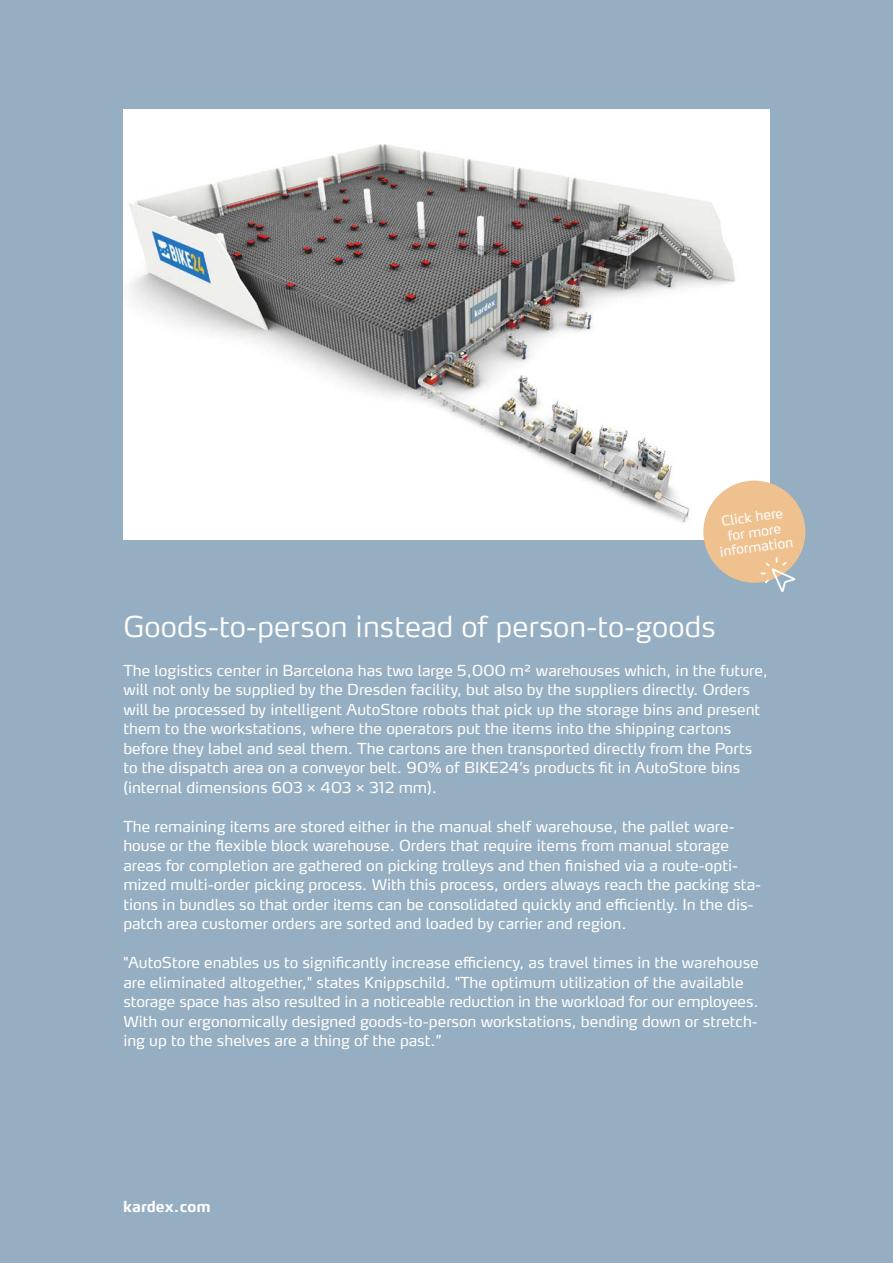
<style>
.page{position:relative;width:893px;height:1263px;background:#96aec2}
.page>*{position:absolute;margin:0;border:0;box-sizing:border-box;transform-origin:0 0}
.t1{font:300 28.5px "Max OT";color:#fff}
.t2{font:15px/19.5px "Max OT";color:#fff}
.t3{font:700 15px "Max OT";color:#fff}
.t4{font:13.5px/15px "Max OT";color:#fff;text-align:center}
.s1{font-family:"Max Pro"}
</style>
<div class="page">
<img style="left:123px;top:110px;width:647px;height:429px">
<div style="left:703px;top:481px;width:102px;height:102px;background:#eec18f;border-radius:50%"></div>
<svg style="left:760px;top:557px;width:37px;height:35px"></svg>
<p class="t4" style="left:715px;top:515px;width:75px;rotate:-8deg">Click here for more information</p>
<h1 class="t1" style="left:123px;top:608px;width:594px">Goods-to-person instead of person-to-goods</h1>
<p class="t2" style="left:123px;top:660px;width:646px">The logistics center in Barcelona has two large 5,000 m² warehouses which, in the future, will not only be supplied by the Dresden facility, but also by the suppliers directly. Orders will be processed by intelligent AutoStore robots that pick up the storage bins and present them to the workstations, where the operators put the items into the shipping cartons before they label and seal them. The cartons are then transported directly from the Ports to the dispatch area on a conveyor belt. 90% of BIKE24’s products fit in AutoStore bins (internal dimensions 603 <span class="s1">×</span> 403 <span class="s1">×</span> 312 mm).</p>
<p class="t2" style="left:123px;top:816px;width:639px">The remaining items are stored either in the manual shelf warehouse, the pallet ware&shy;house or the flexible block warehouse. Orders that require items from manual storage areas for completion are gathered on picking trolleys and then finished via a route-opti&shy;mized multi-order picking process. With this process, orders always reach the packing sta&shy;tions in bundles so that order items can be consolidated quickly and efficiently. In the dis&shy;patch area customer orders are sorted and loaded by carrier and region.</p>
<p class="t2" style="left:123px;top:953px;width:637px">"AutoStore enables us to significantly increase efficiency, as travel times in the warehouse are eliminated altogether," states Knippschild. "The optimum utilization of the available storage space has also resulted in a noticeable reduction in the workload for our employees.<br>With our ergonomically designed goods-to-person workstations, bending down or stretch&shy;ing up to the shelves are a thing of the past.”</p>
<p class="t3" style="left:123px;top:1197px;width:89px">kardex.com</p>
</div>
